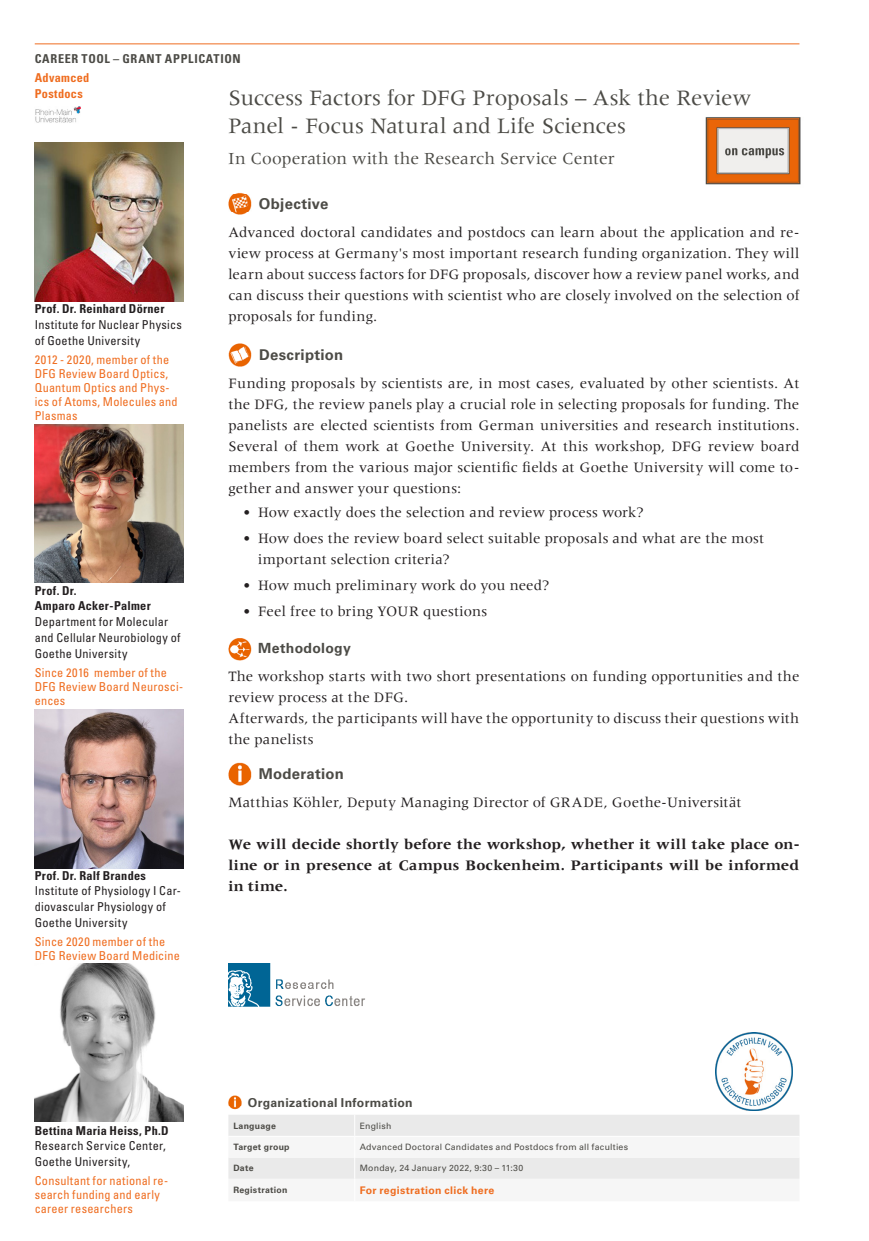
<style>
.page{position:relative;width:869px;height:1241px;background:#fff}
.page>*{position:absolute;margin:0;border:0;box-sizing:border-box;transform-origin:0 0}
.Kurse{font:22.75px/28px "Meridien LT Std";letter-spacing:-.005em;color:#4c4b46}
.Kurse-2{font:17.5px "Meridien LT Std";color:#4c4b46}
.mengentext{font:14.88px/21px "Meridien LT Std";letter-spacing:.01em;color:#231f20}
.mengentext-2{font:700 14.88px/21px "Meridien";letter-spacing:.02em;color:#231f20;text-align:justify}
.Objective_Descriptio{font:700 14.88px "Univers LT Std";letter-spacing:.02em;color:#4c4b46}
.mengentext-3{font:700 14.88px "Univers LT Std";letter-spacing:.02em;color:#4c4b46}
.mengentext-4{font:700 14px "Univers LT Std";letter-spacing:.02em;color:#4c4b46}
.Trainer_Name{font:condensed 12.25px/15.8px "Univers LT Std";letter-spacing:.025em;color:#231f20}
.Trainer_Biografie{font:condensed 12.25px/14px "Univers LT Std";letter-spacing:.02em;color:#ef6d20}
.Kopf_Tools{font:700 condensed 12.25px "Univers LT Std";letter-spacing:.055em;color:#4c4b46}
.Tabelle_Headline{font:700 12.25px "Univers LT Std";letter-spacing:.025em;color:#4c4b46}
.Kopf_links_Einstufun{font:700 condensed 12.25px "Univers LT Std";letter-spacing:.025em;color:#ef6d20}
.Tabelle_Mengentext{font:700 10.5px "Univers LT Std";letter-spacing:.03em;color:#ef6d20}
.Tabelle_Mengentext-2{font:8.75px "Univers LT Std";letter-spacing:.025em;color:#4c4b46}
.Tabelle_Bold{font:700 8.75px "Univers LT Std";letter-spacing:.03em;color:#4c4b46}
.s1{font-weight:700}
</style>
<div class="page">
<hr style="left:35px;top:43px;width:764px;height:1px;background:#ef6d20">
<img style="left:35px;top:143px;width:149px;height:158px">
<img style="left:228px;top:192px;width:23px;height:23px">
<img style="left:228px;top:343px;width:24px;height:23px">
<img style="left:228px;top:638px;width:23px;height:22px">
<img style="left:228px;top:762px;width:23px;height:24px">
<svg style="left:228px;top:1095px;width:13px;height:13px"></svg>
<svg style="left:228px;top:1115px;width:571px;height:64px"></svg>
<hr style="left:228px;top:1135px;width:126px;height:1px;background:#fff">
<img style="left:35px;top:106px;width:45px;height:17px">
<img style="left:35px;top:424px;width:149px;height:159px">
<img style="left:35px;top:709px;width:149px;height:159px">
<img style="left:35px;top:963px;width:149px;height:158px">
<img style="left:715px;top:1032px;width:77px;height:77px">
<img style="left:228px;top:963px;width:137px;height:44px">
<img style="left:705px;top:117px;width:96px;height:68px">
<p class="Kopf_Tools" style="left:35px;top:52px;width:207px">CAREER TOOL – GRANT APPLICATION</p>
<p class="Kopf_links_Einstufun" style="left:35px;top:70px;width:56px">Advamced</p>
<p class="Kopf_links_Einstufun" style="left:35px;top:86px;width:50px">Postdocs</p>
<p class="Kurse" style="left:228px;top:84px;width:524px">Success Factors for DFG Proposals – Ask the Review<br>Panel - Focus Natural and Life Sciences</p>
<p class="Kurse-2" style="left:228px;top:149px;width:387px">In Cooperation with the Research Service Center</p>
<p class="Trainer_Name" style="left:35px;top:301px;width:149px"><span class="s1">Prof. Dr. Reinhard Dörner<br></span>Institute for Nuclear Physics of Goethe University</p>
<p class="Trainer_Biografie" style="left:35px;top:352px;width:144px">2012 - 2020, member of the<br>DFG Review Board Optics,<br>Quantum Optics and Phys&shy;ics of Atoms, Molecules and<br>Plasmas</p>
<p class="Trainer_Name" style="left:35px;top:582px;width:147px"><span class="s1">Prof. Dr.<br>Amparo Acker-Palmer<br></span>Department for Molecular and Cellular Neurobiology of<br>Goethe University</p>
<p class="Trainer_Biografie" style="left:35px;top:665px;width:150px">Since 2016 member of the<br>DFG Review Board Neurosci&shy;ences</p>
<p class="Trainer_Name" style="left:35px;top:867px;width:147px"><span class="s1">Prof. Dr. Ralf Brandes<br></span>Institute of Physiology I Car&shy;diovascular Physiology of<br>Goethe University</p>
<p class="Trainer_Biografie" style="left:35px;top:934px;width:147px">Since 2020 member of the<br>DFG Review Board Medicine</p>
<p class="Objective_Descriptio" style="left:259px;top:195px;width:71px">Objective</p>
<p class="mengentext" style="left:228px;top:222px;width:572px;text-align:justify">Advanced doctoral candidates and postdocs can learn about the application and re&shy;view process at Germany's most important research funding organization. They will learn about success factors for DFG proposals, discover how a review panel works, and can discuss their questions with scientist who are closely involved on the selection of proposals for funding.</p>
<p class="Objective_Descriptio" style="left:259px;top:346px;width:86px">Description</p>
<p class="mengentext" style="left:228px;top:373px;width:572px;text-align:justify">Funding proposals by scientists are, in most cases, evaluated by other scientists. At the DFG, the review panels play a crucial role in selecting proposals for funding. The panelists are elected scientists from German universities and research institutions.<br>Several of them work at Goethe University. At this workshop, DFG review board members from the various major scientific fields at Goethe University will come to&shy;gether and answer your questions:</p>
<p class="mengentext" style="left:243px;top:501px;width:402px">• How exactly does the selection and review process work?</p>
<p class="mengentext" style="left:258px;top:527px;width:507px;text-indent:-15px">• How does the review board select suitable proposals and what are the most important selection criteria?</p>
<p class="mengentext" style="left:243px;top:574px;width:307px">• How much preliminary work do you need?</p>
<p class="mengentext" style="left:243px;top:600px;width:245px">• Feel free to bring YOUR questions</p>
<p class="mengentext-4" style="left:258px;top:640px;width:94px">Methodology</p>
<p class="mengentext" style="left:228px;top:665px;width:572px">The workshop starts with two short presentations on funding opportunities and the review process at the DFG.</p>
<p class="mengentext" style="left:228px;top:707px;width:572px">Afterwards, the participants will have the opportunity to discuss their questions with the panelists</p>
<p class="mengentext-3" style="left:258px;top:765px;width:87px">Moderation</p>
<p class="mengentext" style="left:228px;top:791px;width:514px">Matthias Köhler, Deputy Managing Director of GRADE, Goethe-Universität</p>
<p class="mengentext-2" style="left:228px;top:833px;width:572px">We will decide shortly before the workshop, whether it will take place on&shy;line or in presence at Campus Bockenheim. Participants will be informed in time.</p>
<p class="Trainer_Name" style="left:35px;top:1121px;width:135px"><span class="s1">Bettina Maria Heiss, Ph.D<br></span>Research Service Center,<br>Goethe University,</p>
<p class="Trainer_Biografie" style="left:35px;top:1173px;width:135px">Consultant for national re&shy;search funding and early career researchers</p>
<p class="Tabelle_Headline" style="left:248px;top:1095px;width:166px">Organizational Information</p>
<p class="Tabelle_Bold" style="left:233px;top:1120px;width:44px">Language</p>
<p class="Tabelle_Mengentext-2" style="left:359px;top:1119px;width:33px">English</p>
<p class="Tabelle_Bold" style="left:233px;top:1141px;width:58px">Target group</p>
<p class="Tabelle_Mengentext-2" style="left:359px;top:1141px;width:270px">Advanced Doctoral Candidates and Postdocs from all faculties</p>
<p class="Tabelle_Bold" style="left:233px;top:1162px;width:22px">Date</p>
<p class="Tabelle_Mengentext-2" style="left:359px;top:1162px;width:165px">Monday, 24 January 2022, 9:30 – 11:30</p>
<p class="Tabelle_Bold" style="left:233px;top:1184px;width:56px">Registration</p>
<p class="Tabelle_Mengentext" style="left:359px;top:1183px;width:136px">For registration click here</p>
</div>
